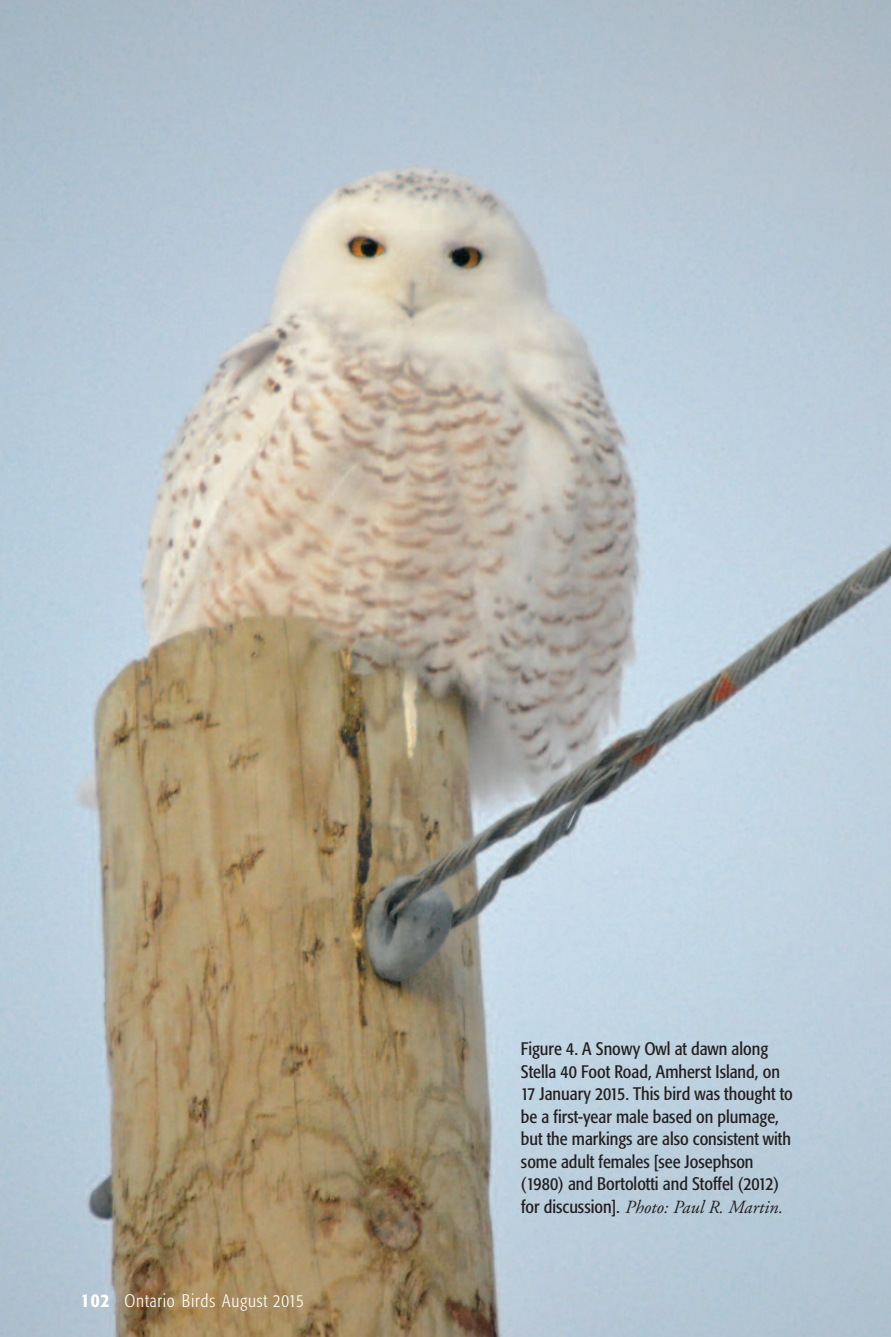
<style>
.page{position:relative;width:891px;height:1337px;background:#fff}
.page>*{position:absolute;margin:0;border:0;box-sizing:border-box;transform-origin:0 0}
.t1{font:italic 18.45px "Adobe Garamond";color:#231f20}
.t2{font:condensed 18px/22.5px "Formata";color:#231f20}
.t3{font:300 condensed 18px "Formata";letter-spacing:.045em;color:#fff}
.s1{font-weight:500;font-size:19.12px}
.s2{font-family:"Formata";font-style:normal;font-stretch:condensed;font-size:18px}
</style>
<div class="page">
<img style="left:0;top:0;width:891px;height:1336px">
<p class="t3" style="left:81px;top:1293px;width:224px"><span class="s1">102</span> Ontario Birds August 2015</p>
<p class="t2" style="left:521px;top:1038px;width:273px">Figure 4. A Snowy Owl at dawn along Stella 40 Foot Road, Amherst Island, on 17 January 2015. This bird was thought to be a first-year male based on plumage, but the markings are also consistent with some adult females [see Josephson (1980) and Bortolotti and Stoffel (2012)</p>
<p class="t1" style="left:521px;top:1199px;width:263px"><span class="s2">for discussion].</span> Photo: Paul R. Martin.</p>
</div>
